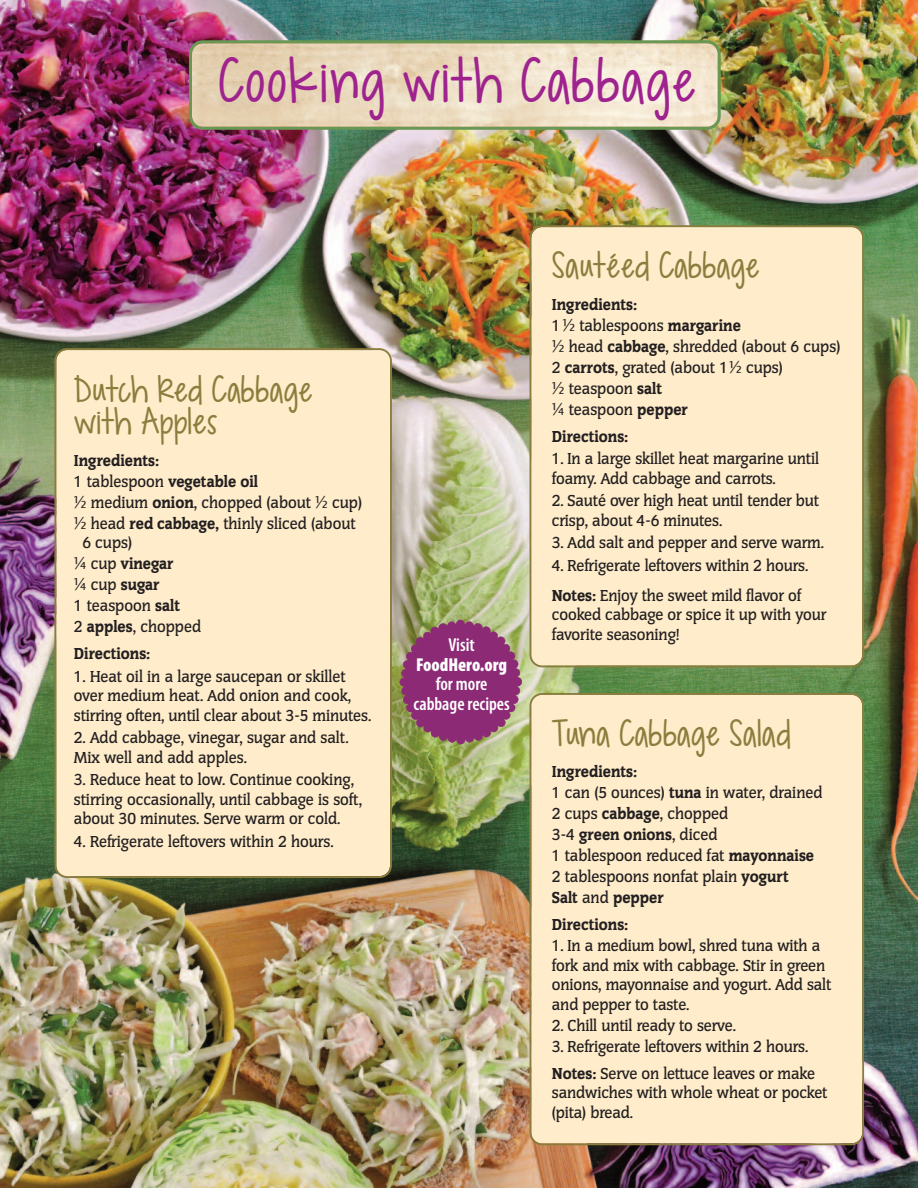
<style>
.page{position:relative;width:918px;height:1188px;background:#fff}
.page>*{position:absolute;margin:0;border:0;box-sizing:border-box;transform-origin:0 0}
.t1{font:45.3px "KG Dropsof Jupiter";letter-spacing:.04em;color:#9f238e}
.t2{font:27px/32.2px "KG Dropsof Jupiter";letter-spacing:.015em;color:#8b7d3d}
.t3{font:600 condensed 18.75px/19.5px "Myriad Pro";color:#fff;text-align:center}
.t4{font:900 condensed 18.75px "Myriad Pro";color:#fff}
.t5{font:500 16.5px/19.5px "Congress EF";letter-spacing:-.005em;color:#231f20;scale:.96 1}
.t6{font:900 16.5px/21px "Congress LT Std";color:#231f20;scale:.96 1}
.s1{font-family:"Congress EF";font-weight:500}
.s2{font-family:"Lucida Grande";font-weight:400}
.s3{font-family:"Congress LT Std";font-weight:900}
</style>
<div class="page">
<img style="left:0;top:0;width:918px;height:1188px">
<svg style="left:189px;top:40px;width:532px;height:90px;background:#e1d6b9"></svg>
<div style="left:530px;top:225px;width:334px;height:442px;background:#feecca"></div>
<div style="left:530px;top:693px;width:334px;height:452px;background:#feecca"></div>
<div style="left:54px;top:348px;width:338px;height:530px;background:#feecca"></div>
<svg style="left:400px;top:620px;width:122px;height:124px;background:#924c74"></svg>
<h1 class="t1" style="left:219px;top:45px;width:478px">Cooking with Cabbage</h1>
<h2 class="t2" style="left:74px;top:374px;width:240px">Dutch Red Cabbage with Apples</h2>
<p class="t6" style="left:74px;top:449px;width:194px">Ingredients:<br><span class="s1">1 tablespoon</span> vegetable oil</p>
<p class="t5" style="left:74px;top:493px;width:302px;line-height:21px"><span class="s2">½</span> medium <span class="s3">onion</span>, chopped (about <span class="s2">½</span> cup) <span class="s2">½</span> head <span class="s3">red cabbage,</span> thinly sliced (about</p>
<p class="t5" style="left:82px;top:534px;width:53px">6 cups)</p>
<p class="t6" style="left:74px;top:553px;width:105px"><span class="s2">¼</span> <span class="s1">cup</span> vinegar <span class="s2">¼</span> <span class="s1">cup</span> sugar</p>
<p class="t5" style="left:74px;top:596px;width:134px;line-height:21px">1 teaspoon <span class="s3">salt<br></span>2 <span class="s3">apples</span>, chopped</p>
<p class="t6" style="left:74px;top:643px;width:81px">Directions:</p>
<p class="t5" style="left:74px;top:668px;width:311px">1. Heat oil in a large saucepan or skillet over medium heat. Add onion and cook, stirring often, until clear about 3-5 minutes.</p>
<p class="t5" style="left:74px;top:729px;width:288px">2. Add cabbage, vinegar, sugar and salt.<br>Mix well and add apples.</p>
<p class="t5" style="left:74px;top:771px;width:302px">3. Reduce heat to low. Continue cooking, stirring occasionally, until cabbage is soft, about 30 minutes. Serve warm or cold.</p>
<p class="t5" style="left:74px;top:833px;width:272px">4. Refrigerate leftovers within 2 hours.</p>
<p class="t3" style="left:449px;top:637px;width:28px">Visit</p>
<p class="t4" style="left:416px;top:658px;width:93px">FoodHero.org</p>
<p class="t3" style="left:414px;top:676px;width:98px">for more cabbage recipes</p>
<h2 class="t2" style="left:552px;top:251px;width:209px">Sautéed Cabbage</h2>
<p class="t6" style="left:552px;top:294px;width:91px">Ingredients:</p>
<p class="t5" style="left:552px;top:316px;width:302px;line-height:21px">1<span class="s2">½</span> tablespoons <span class="s3">margarine<br></span><span class="s2">½</span> head <span class="s3">cabbage</span>, shredded (about 6 cups)<br>2 <span class="s3">carrots</span>, grated (about 1<span class="s2">½</span> cups)<br><span class="s2">½</span> teaspoon <span class="s3">salt<br></span><span class="s2">¼</span> teaspoon <span class="s3">pepper</span></p>
<p class="t6" style="left:552px;top:426px;width:81px">Directions:</p>
<p class="t5" style="left:552px;top:450px;width:280px">1. In a large skillet heat margarine until foamy. Add cabbage and carrots.</p>
<p class="t5" style="left:552px;top:492px;width:280px">2. Sauté over high heat until tender but crisp, about 4-6 minutes.</p>
<p class="t5" style="left:552px;top:534px;width:285px">3. Add salt and pepper and serve warm.</p>
<p class="t5" style="left:552px;top:552px;width:269px;line-height:30px">4. Refrigerate leftovers within 2 hours.<br><span class="s3">Notes:</span> Enjoy the sweet mild flavor of</p>
<p class="t5" style="left:552px;top:606px;width:287px">cooked cabbage or spice it up with your favorite seasoning!</p>
<h2 class="t2" style="left:552px;top:718px;width:241px">Tuna Cabbage Salad</h2>
<p class="t6" style="left:552px;top:761px;width:91px">Ingredients:</p>
<p class="t5" style="left:552px;top:784px;width:284px;line-height:21px">1 can (5 ounces) <span class="s3">tuna</span> in water, drained<br>2 cups <span class="s3">cabbage</span>, chopped</p>
<p class="t6" style="left:552px;top:824px;width:174px"><span class="s1">3-4</span> green onions<span class="s1">, diced</span></p>
<p class="t5" style="left:552px;top:847px;width:275px;line-height:21px">1 tablespoon reduced fat <span class="s3">mayonnaise<br></span>2 tablespoons nonfat plain <span class="s3">yogurt</span></p>
<p class="t6" style="left:552px;top:884px;width:118px;line-height:27px">Salt <span class="s1">and</span> pepper<br>Directions:</p>
<p class="t5" style="left:552px;top:938px;width:293px">1. In a medium bowl, shred tuna with a fork and mix with cabbage. Stir in green onions, mayonnaise and yogurt. Add salt and pepper to taste.</p>
<p class="t5" style="left:552px;top:1017px;width:193px">2. Chill until ready to serve.</p>
<p class="t5" style="left:552px;top:1034px;width:276px;line-height:27px">3. Refrigerate leftovers within 2 hours.<br><span class="s3">Notes:</span> Serve on lettuce leaves or make</p>
<p class="t5" style="left:552px;top:1085px;width:289px">sandwiches with whole wheat or pocket (pita) bread.</p>
</div>
